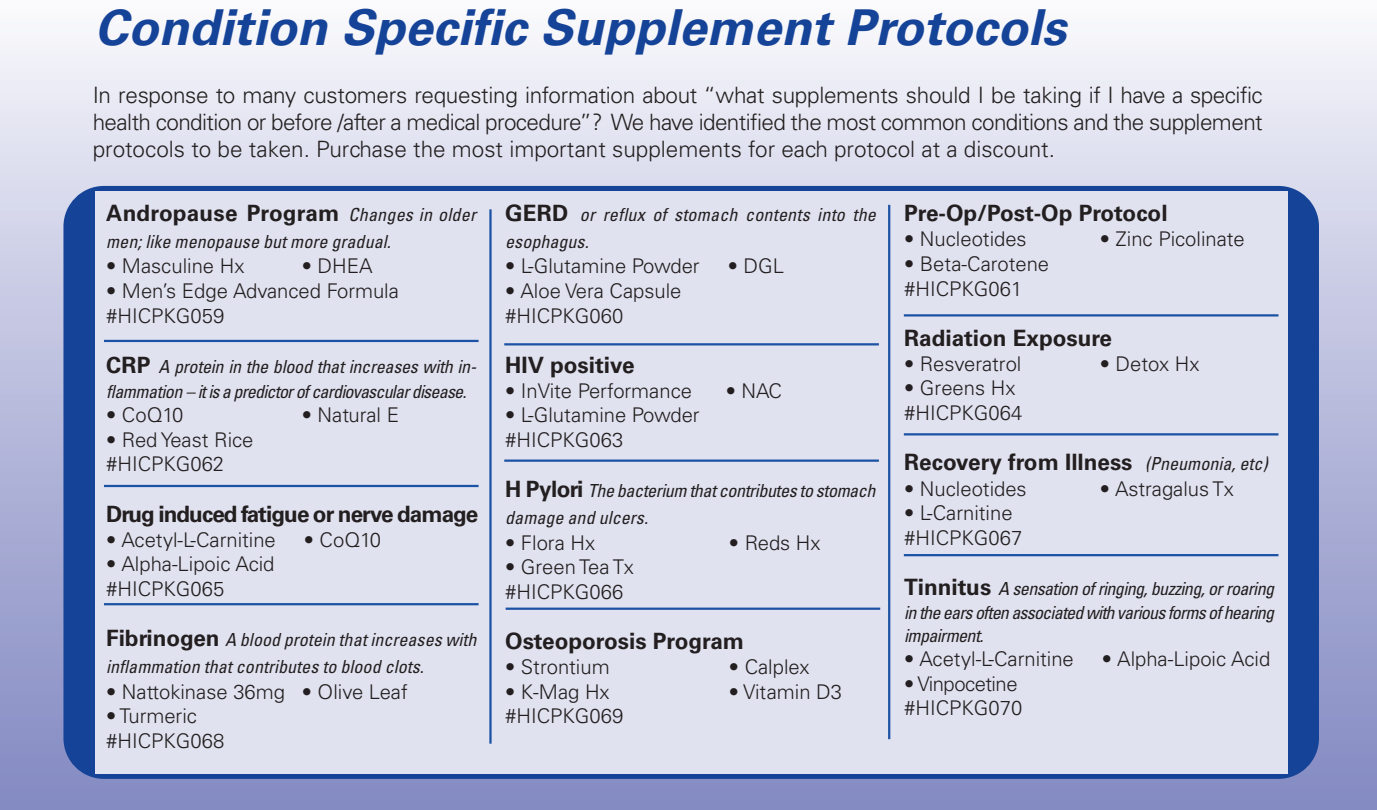
<style>
.page{position:relative;width:1377px;height:810px;background:#fff}
.page>*{position:absolute;margin:0;border:0;box-sizing:border-box;transform-origin:0 0}
.t1{font:italic 700 49.5px "Univers";letter-spacing:.005em;color:#154398}
.t2{font:300 22.5px/27px "Univers";color:#231f20;text-align:justify}
.t3{font:700 22.5px "Univers";color:#231f20}
.t4{font:700 22.5px "Univers";letter-spacing:-.045em;color:#231f20}
.t5{font:300 20.25px/24.8px "Univers";color:#231f20}
.t6{font:300 20.25px/24.8px "Univers";letter-spacing:-.025em;color:#231f20}
.t7{font:italic condensed 18px/27px "Univers";letter-spacing:-.01em;color:#231f20}
.t8{font:italic condensed 18px/27px "Univers";letter-spacing:.01em;color:#231f20}
.s1{font-weight:400;font-style:italic;font-stretch:condensed;font-size:18px}
.s2{font-weight:700;font-style:normal;font-stretch:normal;font-size:22.5px}
</style>
<div class="page">
<div style="left:0;top:0;width:1377px;height:810px;background:linear-gradient(to bottom,#f6f6fb,#8086c0)"></div>
<div style="left:63px;top:186px;width:1256px;height:593px;background:#154398;border-radius:40px"></div>
<div style="left:95px;top:191px;width:1193px;height:583px;background:#e1e2f0"></div>
<hr style="left:104px;top:340px;width:375px;height:2px;background:#1c52a4">
<hr style="left:104px;top:485px;width:375px;height:2px;background:#1c52a4">
<hr style="left:104px;top:603px;width:375px;height:2px;background:#1c52a4">
<hr style="left:504px;top:343px;width:375px;height:2px;background:#1c52a4">
<hr style="left:504px;top:460px;width:375px;height:2px;background:#1c52a4">
<hr style="left:506px;top:608px;width:374px;height:2px;background:#1c52a4">
<hr style="left:904px;top:314px;width:374px;height:3px;background:#1c52a4">
<hr style="left:904px;top:433px;width:374px;height:2px;background:#1c52a4">
<hr style="left:904px;top:554px;width:374px;height:2px;background:#1c52a4">
<hr style="left:489px;top:209px;width:3px;height:535px;background:#1c52a4">
<hr style="left:888px;top:205px;width:2px;height:534px;background:#1c52a4">
<h1 class="t1" style="left:95px;top:9px;width:973px">Condition Specific Supplement Protocols</h1>
<p class="t2" style="left:93px;top:83px;width:1172px">In response to many customers requesting information about “what supplements should I be taking if I have a specific health condition or before /after a medical procedure”? We have identified the most common conditions and the supplement protocols to be taken. Purchase the most important supplements for each protocol at a discount.</p>
<p class="t3" style="left:106px;top:205px;width:371px">Andropause Program <span class="s1">Changes in older</span></p>
<p class="t7" style="left:106px;top:230px;width:286px">men; like menopause but more gradual.</p>
<p class="t5" style="left:106px;top:256px;width:140px">• Masculine Hx</p>
<p class="t5" style="left:302px;top:256px;width:72px">• DHEA</p>
<p class="t5" style="left:106px;top:280px;width:294px">• Men’s Edge Advanced Formula #HICPKG059</p>
<p class="t7" style="left:106px;top:355px;width:369px;line-height:25.4px"><span class="s2">CRP</span> A protein in the blood that increases with in&shy;flammation – it is a predictor of cardiovascular disease.</p>
<p class="t5" style="left:106px;top:405px;width:79px">• CoQ10</p>
<p class="t5" style="left:302px;top:405px;width:99px">• Natural E</p>
<p class="t5" style="left:106px;top:429px;width:149px">• Red Yeast Rice #HICPKG062</p>
<p class="t4" style="left:106px;top:505px;width:373px">Drug induced fatigue or nerve damage</p>
<p class="t5" style="left:106px;top:529px;width:171px">• Acetyl-L-Carnitine</p>
<p class="t5" style="left:304px;top:529px;width:79px">• CoQ10</p>
<p class="t5" style="left:106px;top:554px;width:170px">• Alpha-Lipoic Acid #HICPKG065</p>
<p class="t7" style="left:106px;top:628px;width:372px"><span class="s2">Fibrinogen</span> A blood protein that increases with inflammation that contributes to blood clots.</p>
<p class="t5" style="left:106px;top:681px;width:303px">• Nattokinase 36mg • Olive Leaf</p>
<p class="t5" style="left:106px;top:705px;width:120px">• Turmeric #HICPKG068</p>
<p class="t8" style="left:505px;top:203px;width:372px"><span class="s2">GERD</span> or reflux of stomach contents into the esophagus.</p>
<p class="t5" style="left:505px;top:256px;width:196px">• L-Glutamine Powder</p>
<p class="t5" style="left:728px;top:256px;width:58px">• DGL</p>
<p class="t5" style="left:505px;top:280px;width:178px">• Aloe Vera Capsule #HICPKG060</p>
<p class="t3" style="left:505px;top:357px;width:131px">HIV positive</p>
<p class="t5" style="left:505px;top:380px;width:188px">• InVite Performance</p>
<p class="t5" style="left:726px;top:380px;width:58px">• NAC</p>
<p class="t5" style="left:505px;top:405px;width:196px">• L-Glutamine Powder #HICPKG063</p>
<p class="t7" style="left:505px;top:479px;width:372px"><span class="s2">H Pylori</span> The bacterium that contributes to stomach damage and ulcers.</p>
<p class="t5" style="left:505px;top:532px;width:91px">• Flora Hx</p>
<p class="t5" style="left:729px;top:532px;width:93px">• Reds Hx</p>
<p class="t5" style="left:505px;top:556px;width:130px">• Green Tea Tx #HICPKG066</p>
<p class="t3" style="left:505px;top:633px;width:240px">Osteoporosis Program</p>
<p class="t5" style="left:505px;top:657px;width:106px">• Strontium</p>
<p class="t5" style="left:729px;top:657px;width:82px">• Calplex</p>
<p class="t5" style="left:505px;top:681px;width:106px">• K-Mag Hx</p>
<p class="t5" style="left:729px;top:681px;width:115px">• Vitamin D3</p>
<p class="t5" style="left:505px;top:706px;width:120px">#HICPKG069</p>
<p class="t3" style="left:904px;top:205px;width:265px">Pre-Op/Post-Op Protocol</p>
<p class="t5" style="left:904px;top:229px;width:124px">• Nucleotides</p>
<p class="t5" style="left:1100px;top:229px;width:146px">• Zinc Picolinate</p>
<p class="t5" style="left:904px;top:253px;width:146px">• Beta-Carotene #HICPKG061</p>
<p class="t3" style="left:904px;top:330px;width:209px">Radiation Exposure</p>
<p class="t5" style="left:904px;top:353px;width:119px">• Resveratrol</p>
<p class="t5" style="left:1100px;top:353px;width:101px">• Detox Hx</p>
<p class="t5" style="left:904px;top:378px;width:120px">• Greens Hx #HICPKG064</p>
<p class="t3" style="left:904px;top:454px;width:365px">Recovery from Illness <span class="s1">(Pneumonia, etc)</span></p>
<p class="t5" style="left:904px;top:478px;width:124px">• Nucleotides</p>
<p class="t5" style="left:1100px;top:478px;width:135px">• Astragalus Tx</p>
<p class="t5" style="left:904px;top:502px;width:120px">• L-Carnitine #HICPKG067</p>
<p class="t7" style="left:904px;top:578px;width:371px;line-height:23.4px;text-align:justify"><span class="s2">Tinnitus</span> A sensation of ringing, buzzing, or roaring in the ears often associated with various forms of hearing impairment.</p>
<p class="t5" style="left:904px;top:649px;width:171px">• Acetyl-L-Carnitine</p>
<p class="t5" style="left:1102px;top:649px;width:170px">• Alpha-Lipoic Acid</p>
<p class="t6" style="left:904px;top:673px;width:120px">• Vinpocetine #HICPKG070</p>
</div>
